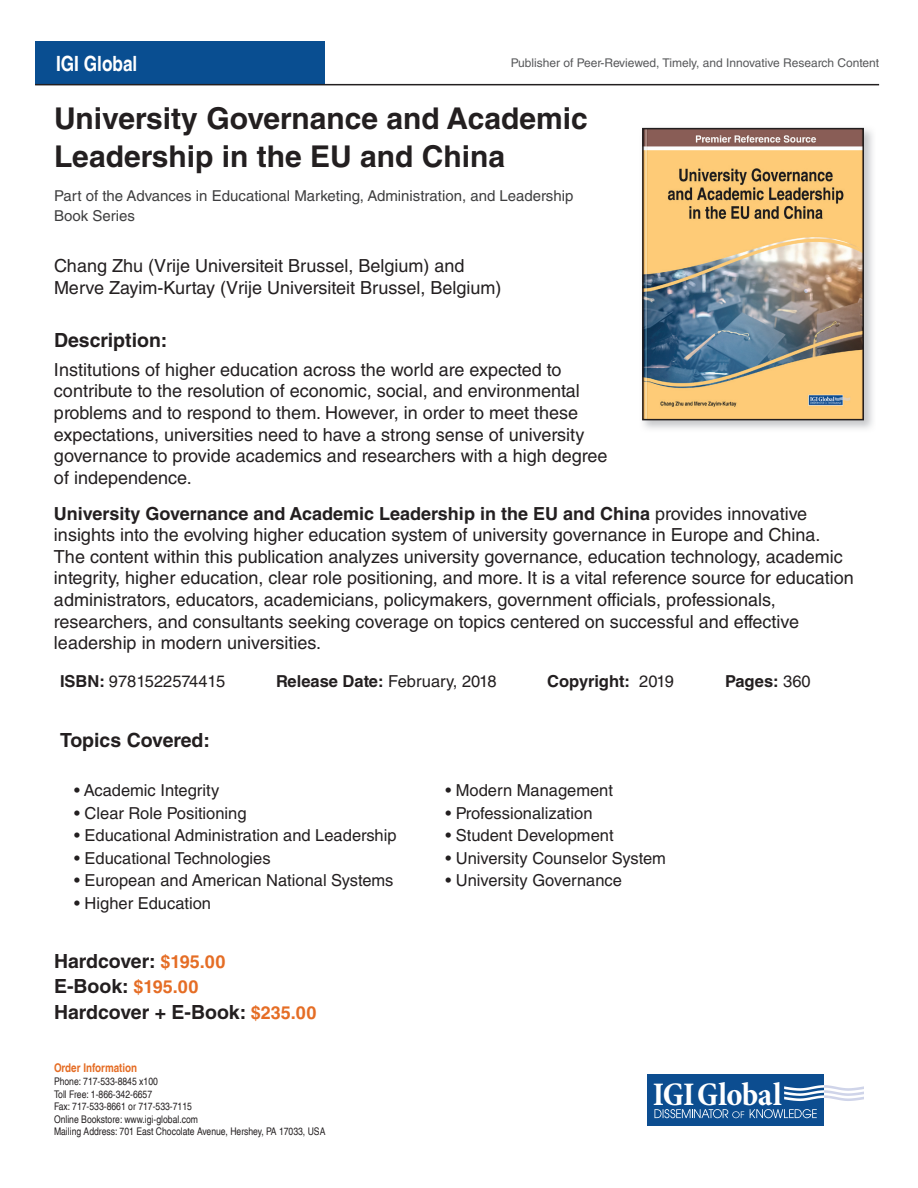
<style>
.page{position:relative;width:918px;height:1188px;background:#fff}
.page>*{position:absolute;margin:0;border:0;box-sizing:border-box;transform-origin:0 0}
.t1{font:700 condensed 33.3px "Minion Pro";letter-spacing:-.015em;color:#fff}
.t2{font:700 30px/37.5px "Helvetica LT Std";color:#231f20}
.t3{font:700 condensed 21px "Helvetica LT";color:#fff}
.t4{font:700 19.5px/25.5px "Helvetica LT Std";color:#231f20}
.t5{font:18px/21.6px "Helvetica LT Std";color:#231f20}
.t6{font:16.5px "Helvetica LT Std";color:#231f20}
.t7{font:700 16.5px "Helvetica LT Std";color:#231f20}
.t8{font:15px/19.5px "Helvetica LT Std";color:#3e3e3f}
.t9{font:12px "Helvetica LT Std";color:#57585a}
.t10{font:700 condensed 12px "Helvetica LT";color:#e56d25}
.t11{font:condensed 10.5px/12.6px "Helvetica LT";color:#231f20}
.s1{font-weight:700}
.s2{font-weight:400}
.s3{font-size:18px;color:#e56d25}
</style>
<div class="page">
<div style="left:35px;top:41px;width:290px;height:44px;background:#094e91"></div>
<svg style="left:647px;top:1125px;width:177px;height:1px"></svg>
<div style="left:647px;top:1074px;width:177px;height:51px;background:#0c4d90"></div>
<svg style="left:654px;top:1109px;width:90px;height:9px"></svg>
<svg style="left:750px;top:1109px;width:67px;height:9px"></svg>
<svg style="left:784px;top:1085px;width:80px;height:16px"></svg>
<hr style="left:35px;top:84px;width:844px;height:1px;background:#231f20">
<img style="left:645px;top:131px;width:216px;height:286px">
<div style="left:642px;top:128px;width:222px;height:292px;border:2px solid #231f20"></div>
<p class="t3" style="left:56px;top:50px;width:83px">IGI Global</p>
<p class="t9" style="left:511px;top:56px;width:370px">Publisher of Peer-Reviewed, Timely, and Innovative Research Content</p>
<h2 class="t2" style="left:54px;top:99px;width:535px">University Governance and Academic<br>Leadership in the EU and China</h2>
<p class="t8" style="left:54px;top:186px;width:521px">Part of the Advances in Educational Marketing, Administration, and Leadership<br>Book Series</p>
<p class="t5" style="left:54px;top:254px;width:449px;line-height:22.5px">Chang Zhu (Vrije Universiteit Brussel, Belgium) and<br>Merve Zayim-Kurtay (Vrije Universiteit Brussel, Belgium)</p>
<p class="t4" style="left:54px;top:328px;width:115px">Description:</p>
<p class="t5" style="left:54px;top:359px;width:555px">Institutions of higher education across the world are expected to contribute to the resolution of economic, social, and environmental problems and to respond to them. However, in order to meet these expectations, universities need to have a strong sense of university governance to provide academics and researchers with a high degree of independence.</p>
<p class="t5" style="left:54px;top:503px;width:801px"><span class="s1">University Governance and Academic Leadership in the EU and China</span> provides innovative insights into the evolving higher education system of university governance in Europe and China.<br>The content within this publication analyzes university governance, education technology, academic integrity, higher education, clear role positioning, and more. It is a vital reference source for education administrators, educators, academicians, policymakers, government officials, professionals, researchers, and consultants seeking coverage on topics centered on successful and effective leadership in modern universities.</p>
<p class="t6" style="left:60px;top:671px;width:167px"><span class="s1">ISBN:</span> 9781522574415</p>
<p class="t6" style="left:276px;top:671px;width:222px"><span class="s1">Release Date:</span> February, 2018</p>
<p class="t7" style="left:547px;top:671px;width:128px">Copyright: <span class="s2">2019</span></p>
<p class="t7" style="left:725px;top:671px;width:87px">Pages: <span class="s2">360</span></p>
<p class="t4" style="left:60px;top:727px;width:152px">Topics Covered:</p>
<p class="t6" style="left:74px;top:781px;width:147px">• Academic Integrity</p>
<p class="t6" style="left:74px;top:803px;width:174px">• Clear Role Positioning</p>
<p class="t6" style="left:74px;top:826px;width:324px">• Educational Administration and Leadership</p>
<p class="t6" style="left:74px;top:848px;width:198px">• Educational Technologies</p>
<p class="t6" style="left:74px;top:871px;width:321px">• European and American National Systems</p>
<p class="t6" style="left:74px;top:893px;width:138px">• Higher Education</p>
<p class="t4" style="left:54px;top:948px;width:264px">Hardcover: <span class="s3">$195.00<br></span>E-Book: <span class="s3">$195.00<br></span>Hardcover + E-Book: <span class="s3">$235.00</span></p>
<p class="t10" style="left:54px;top:1061px;width:85px">Order Information</p>
<p class="t11" style="left:54px;top:1075px;width:273px">Phone: 717-533-8845 x100<br>Toll Free: 1-866-342-6657<br>Fax: 717-533-8661 or 717-533-7115<br>Online Bookstore: www.igi-global.com<br>Mailing Address: 701 East Chocolate Avenue, Hershey, PA 17033, USA</p>
<p class="t6" style="left:446px;top:781px;width:169px">• Modern Management</p>
<p class="t6" style="left:446px;top:803px;width:149px">• Professionalization</p>
<p class="t6" style="left:446px;top:826px;width:170px">• Student Development</p>
<p class="t6" style="left:446px;top:848px;width:222px">• University Counselor System</p>
<p class="t6" style="left:446px;top:871px;width:178px">• University Governance</p>
<h1 class="t1" style="left:653px;top:1071px;width:130px">IGIGlobal</h1>
</div>
